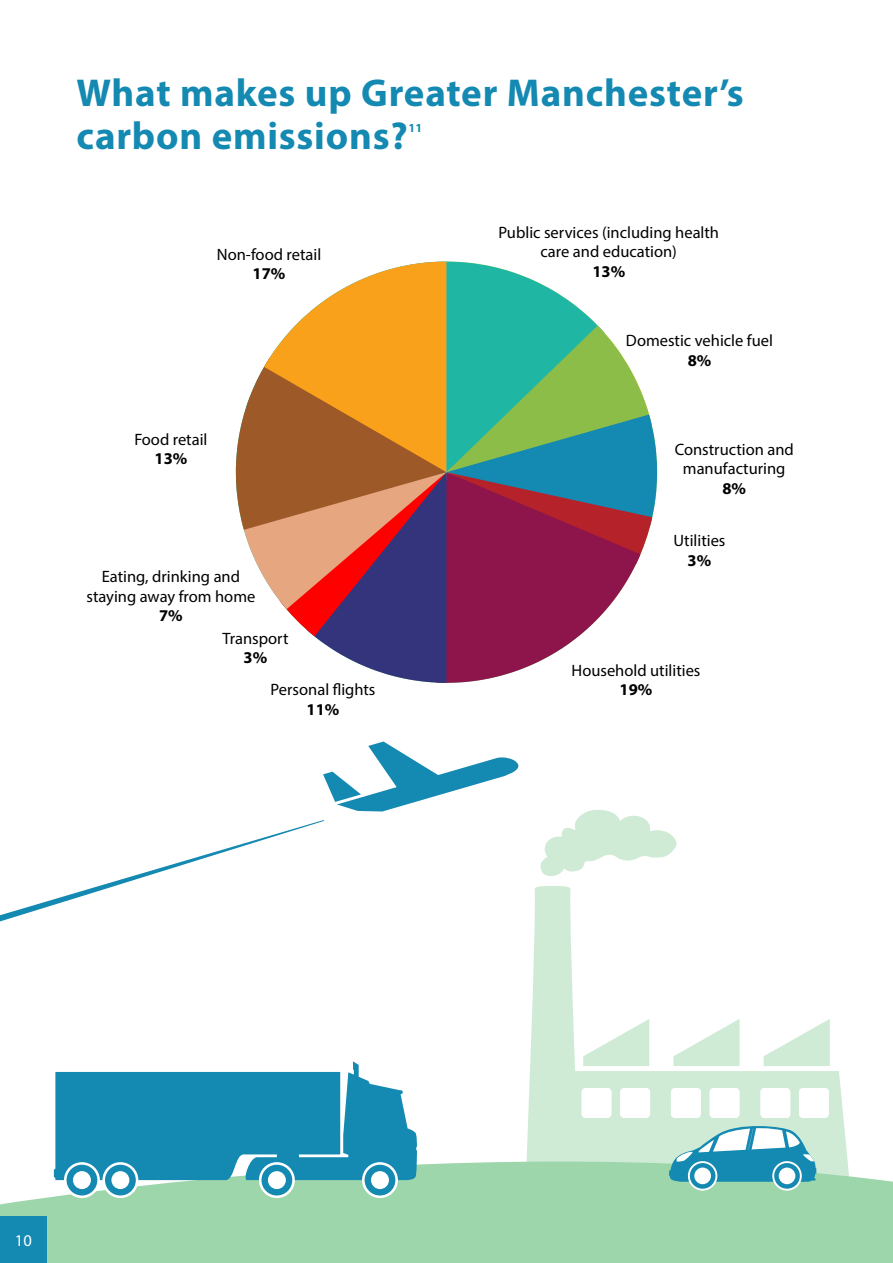
<style>
.page{position:relative;width:893px;height:1263px;background:#fff}
.page>*{position:absolute;margin:0;border:0;box-sizing:border-box;transform-origin:0 0}
.t1{font:700 39px/43.5px "Myriad Pro";letter-spacing:.02em;color:#1489b1}
.t2{font:16.5px/19.5px "Myriad Pro";color:#000;text-align:center}
.t3{font:700 16.5px "Myriad Pro";color:#000}
.t4{font:16.5px "Myriad Pro";color:#fff}
.t5{font:700 12.3px "Myriad Pro";color:#1489b1}
.s1{font-weight:700}
</style>
<div class="page">
<svg style="left:236px;top:262px;width:421px;height:421px"></svg>
<svg style="left:528px;top:886px;width:316px;height:240px"></svg>
<svg style="left:540px;top:810px;width:137px;height:66px"></svg>
<svg style="left:323px;top:741px;width:196px;height:70px"></svg>
<svg style="left:0;top:820px;width:324px;height:101px"></svg>
<svg style="left:0;top:1126px;width:893px;height:137px;background:#addcb8"></svg>
<div style="left:0;top:1216px;width:47px;height:47px;background:#1489b1"></div>
<svg style="left:259px;top:1162px;width:36px;height:36px"></svg>
<div style="left:261px;top:1165px;width:31px;height:30px;background:#1489b1;border-radius:50%"></div>
<div style="left:268px;top:1171px;width:18px;height:18px;background:#fff;border-radius:50%"></div>
<svg style="left:362px;top:1162px;width:36px;height:36px"></svg>
<div style="left:365px;top:1165px;width:30px;height:30px;background:#1489b1;border-radius:50%"></div>
<div style="left:371px;top:1171px;width:18px;height:18px;background:#fff;border-radius:50%"></div>
<svg style="left:54px;top:1061px;width:363px;height:119px"></svg>
<svg style="left:64px;top:1162px;width:36px;height:36px"></svg>
<div style="left:67px;top:1165px;width:30px;height:30px;background:#1489b1;border-radius:50%"></div>
<div style="left:73px;top:1171px;width:18px;height:18px;background:#fff;border-radius:50%"></div>
<svg style="left:102px;top:1162px;width:36px;height:36px"></svg>
<div style="left:105px;top:1165px;width:31px;height:30px;background:#1489b1;border-radius:50%"></div>
<div style="left:111px;top:1171px;width:18px;height:18px;background:#fff;border-radius:50%"></div>
<svg style="left:772px;top:1161px;width:30px;height:29px"></svg>
<svg style="left:774px;top:1163px;width:26px;height:26px"></svg>
<svg style="left:779px;top:1167px;width:16px;height:17px"></svg>
<svg style="left:688px;top:1161px;width:29px;height:29px"></svg>
<svg style="left:690px;top:1163px;width:25px;height:26px"></svg>
<div style="left:694px;top:1167px;width:17px;height:17px;background:#fff;border-radius:50%"></div>
<svg style="left:669px;top:1121px;width:147px;height:61px"></svg>
<h1 class="t1" style="left:77px;top:70px;width:669px">What makes up Greater Manchester’s carbon emissions?</h1>
<h1 class="t5" style="left:408px;top:120px;width:15px">11</h1>
<p class="t2" style="left:498px;top:222px;width:222px">Public services (including health</p>
<p class="t2" style="left:217px;top:244px;width:106px">Non-food retail</p>
<p class="t2" style="left:541px;top:242px;width:138px">care and education)</p>
<p class="t3" style="left:253px;top:263px;width:34px">17%</p>
<p class="t2" style="left:134px;top:429px;width:75px">Food retail</p>
<p class="t3" style="left:154px;top:448px;width:34px">13%</p>
<p class="t2" style="left:86px;top:567px;width:170px">Eating, drinking and staying away from home</p>
<p class="t3" style="left:159px;top:605px;width:25px">7%</p>
<p class="t2" style="left:222px;top:628px;width:68px">Transport<br><span class="s1">3%</span></p>
<p class="t3" style="left:592px;top:260px;width:34px">13%</p>
<p class="t2" style="left:626px;top:331px;width:149px">Domestic vehicle fuel</p>
<p class="t3" style="left:688px;top:350px;width:25px">8%</p>
<p class="t2" style="left:675px;top:439px;width:121px">Construction and manufacturing</p>
<p class="t3" style="left:722px;top:478px;width:25px">8%</p>
<p class="t2" style="left:673px;top:531px;width:53px">Utilities</p>
<p class="t3" style="left:688px;top:549px;width:25px">3%</p>
<p class="t2" style="left:572px;top:660px;width:130px">Household utilities</p>
<p class="t2" style="left:271px;top:680px;width:106px">Personal fights</p>
<p class="t3" style="left:620px;top:679px;width:34px">19%</p>
<p class="t3" style="left:307px;top:698px;width:34px">11%</p>
<p class="t4" style="left:15px;top:1230px;width:18px">10</p>
</div>
